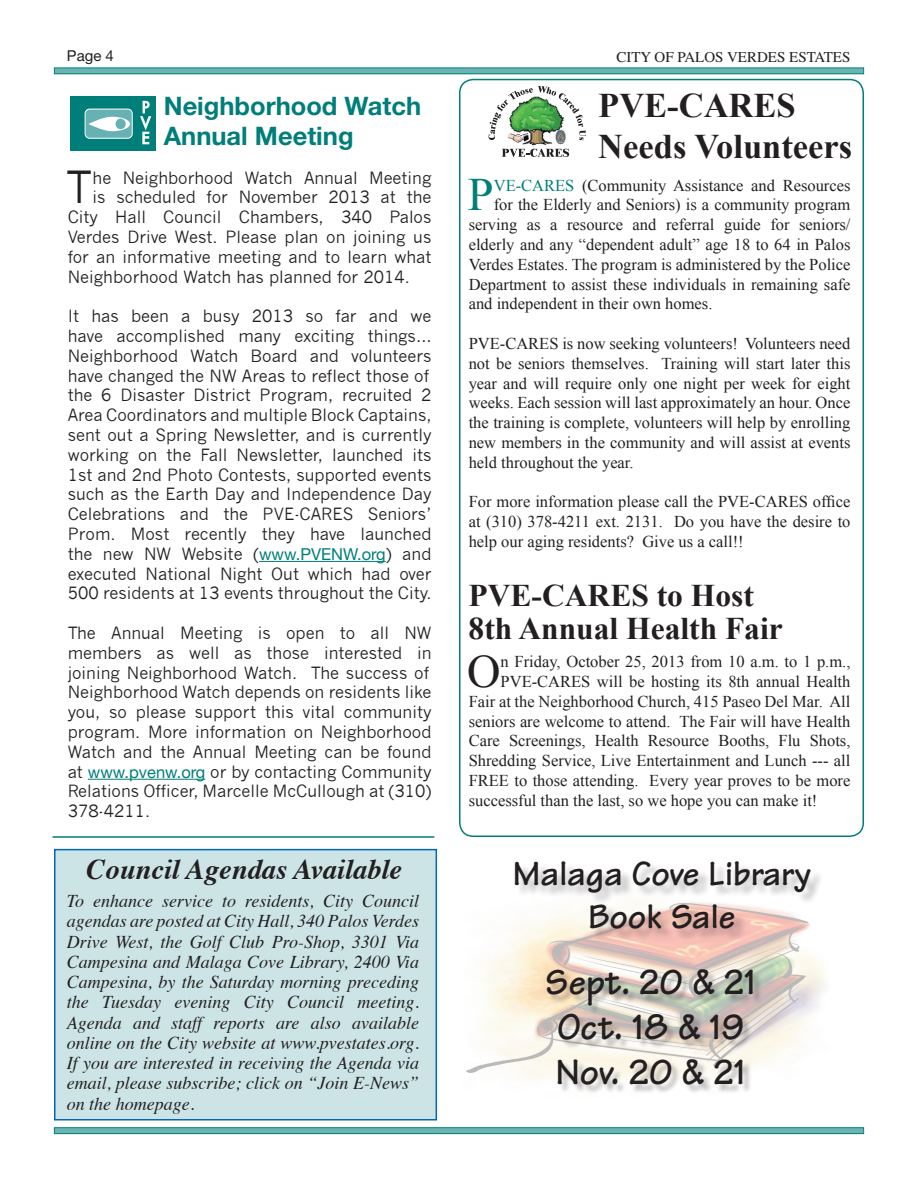
<style>
.page{position:relative;width:918px;height:1188px;background:#fff}
.page>*{position:absolute;margin:0;border:0;box-sizing:border-box;transform-origin:0 0}
.t1{font:46.35px "Times New Roman";color:#231f20}
.t2{font:46.35px "Times New Roman";color:#007e7a}
.t3{font:43.2px "News Gothic";color:#231f20}
.drop_cap{font:700 37.5px "Tekton";color:#231f20}
.drop_cap-2{font:700 36px "Tekton";color:#231f20}
.t4{font:700 34.5px "Times New Roman";color:#231f20}
.t5{font:700 31.5px "Times New Roman";color:#231f20}
.drop_cap-3{font:italic 700 28.5px "Times";color:#231f20}
.t6{font:700 25.5px "Helvetica Neue LT Std";color:#007e7a}
.t7{font:italic 18px/20.2px "Times";color:#231f20;text-align:justify}
.t8{font:16.5px/19.8px "Times New Roman";color:#231f20;text-align:justify}
.t9{font:16.5px/19.8px "News Gothic";color:#231f20}
.t10{font:15px "Times";color:#231f20}
.t11{font:15px "Helvetica Neue LT Std";color:#231f20}
.s1{font-family:"Helvetica Neue LT Std";color:#007e7a}
.s2{color:#007e7a}
</style>
<div class="page">
<img style="left:466px;top:926px;width:358px;height:154px">
<div style="left:459px;top:79px;width:405px;height:758px;border:2px solid #007e7a;border-radius:14px"></div>
<div style="left:55px;top:68px;width:808px;height:5px;background:#6cb3b1"></div>
<div style="left:54px;top:67px;width:810px;height:7px;border:1px solid #00827a"></div>
<div style="left:55px;top:1128px;width:808px;height:5px;background:#6cb3b1"></div>
<div style="left:54px;top:1127px;width:810px;height:7px;border:1px solid #00827a"></div>
<hr style="left:259px;top:561px;width:127px;height:1px;background:#007e7a">
<hr style="left:88px;top:779px;width:117px;height:1px;background:#007e7a">
<div style="left:70px;top:97px;width:86px;height:54px;background:#007e7a"></div>
<svg style="left:140px;top:100px;width:12px;height:45px"></svg>
<div style="left:85px;top:109px;width:47px;height:29px;background:#67b1b2;border-radius:5px"></div>
<div style="left:85px;top:109px;width:48px;height:30px;border:1px solid #fff;border-radius:5px"></div>
<svg style="left:88px;top:117px;width:42px;height:14px"></svg>
<div style="left:116px;top:119px;width:10px;height:10px;background:#67b1b2;border-radius:50%"></div>
<img style="left:513px;top:140px;width:53px;height:6px">
<svg style="left:488px;top:86px;width:98px;height:54px"></svg>
<svg style="left:502px;top:149px;width:67px;height:8px"></svg>
<div style="left:54px;top:849px;width:383px;height:271px;background:#cce4e5;border:2px solid #0167b4"></div>
<div style="left:548px;top:971px;width:215px;height:123px;background:#231f20;opacity:.3"></div>
<div style="left:517px;top:863px;width:307px;height:79px;background:#231f20;opacity:.3"></div>
<hr style="left:53px;top:836px;width:381px;height:2px;background:#007e7a">
<p class="t11" style="left:67px;top:47px;width:48px">Page 4</p>
<p class="t10" style="left:616px;top:43px;width:236px">CITY OF PALOS VERDES ESTATES</p>
<p class="t6" style="left:164px;top:90px;width:259px">Neighborhood Watch</p>
<p class="t6" style="left:164px;top:120px;width:191px">Annual Meeting</p>
<p class="t3" style="left:66px;top:163px;width:28px">T</p>
<p class="t9" style="left:93px;top:168px;width:340px">he Neighborhood Watch Annual Meeting</p>
<p class="t9" style="left:93px;top:188px;width:340px">is scheduled for November 2013 at the</p>
<p class="t9" style="left:68px;top:207px;width:365px">City Hall Council Chambers, 340 Palos</p>
<p class="t9" style="left:68px;top:227px;width:365px">Verdes Drive West. Please plan on joining us</p>
<p class="t9" style="left:68px;top:247px;width:365px">for an informative meeting and to learn what</p>
<p class="t9" style="left:68px;top:267px;width:344px">Neighborhood Watch has planned for 2014.</p>
<p class="t9" style="left:68px;top:306px;width:365px">It has been a busy 2013 so far and we have accomplished many exciting things… Neighborhood Watch Board and volunteers have changed the NW Areas to reflect those of the 6 Disaster District Program, recruited 2<br>Area Coordinators and multiple Block Captains, sent out a Spring Newsletter, and is currently working on the Fall Newsletter, launched its 1st and 2nd Photo Contests, supported events such as the Earth Day and Independence Day Celebrations and the PVE-CARES Seniors’ Prom. Most recently they have launched the new NW Website (<span class="s1">www.PVENW.org</span>) and executed National Night Out which had over 500 residents at 13 events throughout the City.</p>
<p class="t9" style="left:68px;top:623px;width:365px">The Annual Meeting is open to all NW members as well as those interested in joining Neighborhood Watch. The success of Neighborhood Watch depends on residents like you, so please support this vital community program. More information on Neighborhood Watch and the Annual Meeting can be found at <span class="s1">www.pvenw.org</span> or by contacting Community Relations Officer, Marcelle McCullough at (310)<br>378-4211.</p>
<p class="drop_cap-3" style="left:86px;top:842px;width:317px">Council Agendas Available</p>
<p class="t7" style="left:67px;top:890px;width:354px">To enhance service to residents, City Council agendas are posted at City Hall, 340 Palos Verdes Drive West, the Golf Club Pro-Shop, 3301 Via Campesina and Malaga Cove Library, 2400 Via Campesina, by the Saturday morning preceding the Tuesday evening City Council meeting.<br>Agenda and staff reports are also available online on the City website at www.pvestates.org.<br>If you are interested in receiving the Agenda via email, please subscribe; click on “Join E-News” on the homepage.</p>
<p class="t4" style="left:598px;top:81px;width:199px">PVE-CARES</p>
<p class="t4" style="left:598px;top:123px;width:255px">Needs Volunteers</p>
<p class="t2" style="left:468px;top:164px;width:27px">P</p>
<p class="t8" style="left:494px;top:175px;width:358px"><span class="s2">VE-CARES</span> (Community Assistance and Resources</p>
<p class="t8" style="left:494px;top:195px;width:358px">for the Elderly and Seniors) is a community program</p>
<p class="t8" style="left:469px;top:214px;width:383px">serving as a resource and referral guide for seniors/</p>
<p class="t8" style="left:469px;top:234px;width:383px">elderly and any “dependent adult” age 18 to 64 in Palos</p>
<p class="t8" style="left:469px;top:254px;width:383px">Verdes Estates. The program is administered by the Police</p>
<p class="t8" style="left:469px;top:274px;width:383px">Department to assist these individuals in remaining safe</p>
<p class="t8" style="left:469px;top:294px;width:245px">and independent in their own homes.</p>
<p class="t8" style="left:469px;top:333px;width:383px">PVE-CARES is now seeking volunteers! Volunteers need not be seniors themselves. Training will start later this year and will require only one night per week for eight weeks. Each session will last approximately an hour. Once the training is complete, volunteers will help by enrolling new members in the community and will assist at events held throughout the year.</p>
<p class="t8" style="left:469px;top:492px;width:383px">For more information please call the PVE-CARES office at (310) 378-4211 ext. 2131. Do you have the desire to help our aging residents? Give us a call!!</p>
<p class="t5" style="left:469px;top:574px;width:287px">PVE-CARES to Host</p>
<p class="t5" style="left:469px;top:607px;width:316px">8th Annual Health Fair</p>
<p class="t1" style="left:467px;top:640px;width:35px">O</p>
<p class="t8" style="left:501px;top:652px;width:351px">n Friday, October 25, 2013 from 10 a.m. to 1 p.m.,</p>
<p class="t8" style="left:501px;top:671px;width:351px">PVE-CARES will be hosting its 8th annual Health</p>
<p class="t8" style="left:469px;top:691px;width:383px">Fair at the Neighborhood Church, 415 Paseo Del Mar. All</p>
<p class="t8" style="left:469px;top:711px;width:383px">seniors are welcome to attend. The Fair will have Health</p>
<p class="t8" style="left:469px;top:731px;width:383px">Care Screenings, Health Resource Booths, Flu Shots,</p>
<p class="t8" style="left:469px;top:751px;width:383px">Shredding Service, Live Entertainment and Lunch --- all</p>
<p class="t8" style="left:469px;top:770px;width:383px">FREE to those attending. Every year proves to be more</p>
<p class="t8" style="left:469px;top:790px;width:350px">successful than the last, so we hope you can make it!</p>
<p class="drop_cap-2" style="left:512px;top:850px;width:300px">Malaga Cove Library</p>
<p class="drop_cap-2" style="left:588px;top:894px;width:149px">Book Sale</p>
<p class="drop_cap" style="left:545px;top:959px;width:212px">Sept. 20 &amp; 21</p>
<p class="drop_cap" style="left:557px;top:1004px;width:188px">Oct. 18 &amp; 19</p>
<p class="drop_cap" style="left:556px;top:1049px;width:192px">Nov. 20 &amp; 21</p>
</div>
